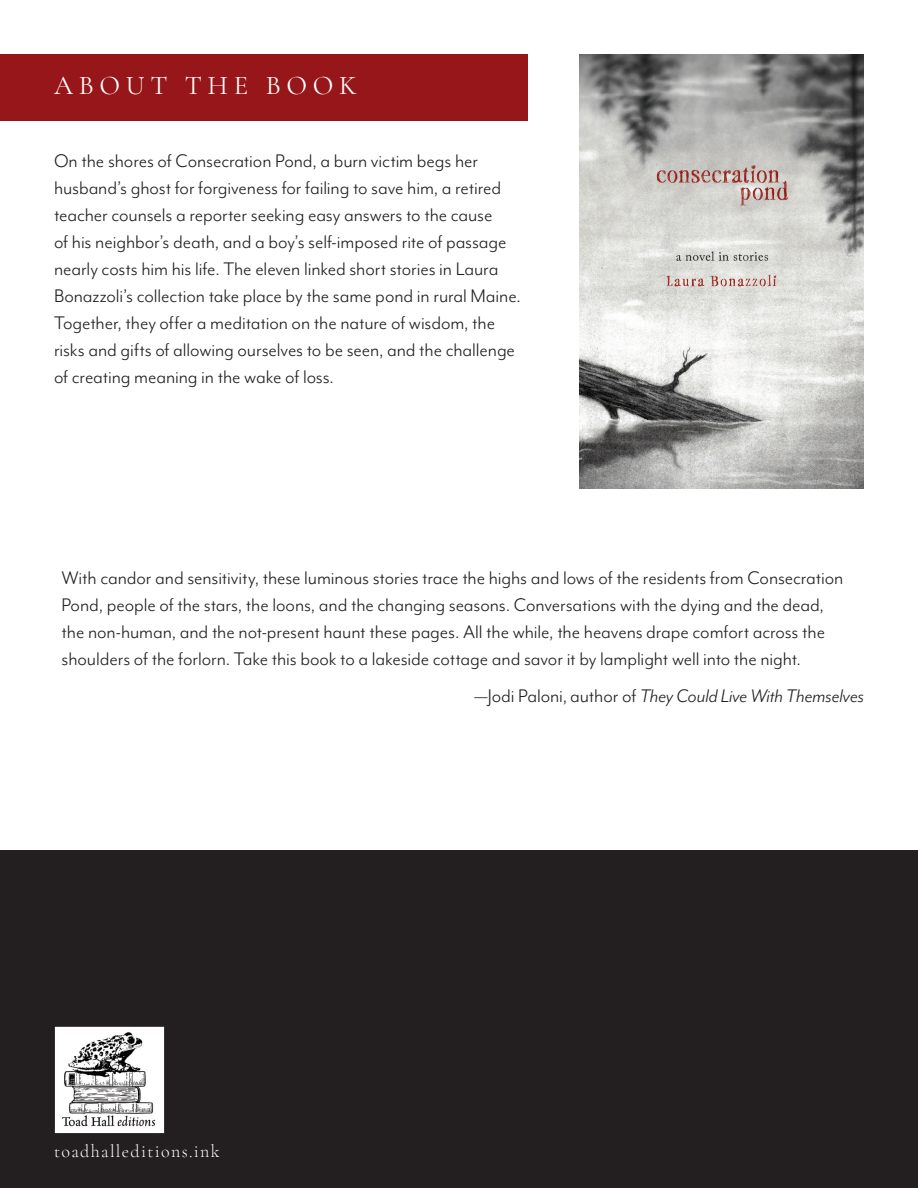
<style>
.page{position:relative;width:918px;height:1188px;background:#fff}
.page>*{position:absolute;margin:0;border:0;box-sizing:border-box;transform-origin:0 0}
.t1{font:27px "Cormorant Garamond";letter-spacing:.21em;color:#fff}
.Body_copy{font:21px/27px "Mr Eaves Mod OT";letter-spacing:-.005em;color:#231f20}
.Body_copy-2{font:italic 21px "Mr Eaves Mod OT";letter-spacing:-.005em;color:#231f20}
.t2{font:300 18px "Cormorant Garamond";letter-spacing:.075em;color:#fff}
.s1{font-style:normal}
</style>
<div class="page">
<div style="left:0;top:850px;width:918px;height:338px;background:#231f20"></div>
<div style="left:0;top:54px;width:527px;height:67px;background:#961619"></div>
<img style="left:580px;top:54px;width:284px;height:434px">
<img style="left:56px;top:1028px;width:107px;height:104px">
<div style="left:54px;top:1026px;width:111px;height:108px;border:1px solid #231f20"></div>
<p class="t1" style="left:54px;top:69px;width:304px">ABOUT THE BOOK</p>
<p class="Body_copy" style="left:54px;top:147px;width:468px">On the shores of Consecration Pond, a burn victim begs her husband’s ghost for forgiveness for failing to save him, a retired teacher counsels a reporter seeking easy answers to the cause<br>of his neighbor’s death, and a boy’s self-imposed rite of passage nearly costs him his life. The eleven linked short stories in Laura Bonazzoli’s collection take place by the same pond in rural Maine.<br>Together, they offer a meditation on the nature of wisdom, the risks and gifts of allowing ourselves to be seen, and the challenge of creating meaning in the wake of loss.</p>
<p class="Body_copy" style="left:62px;top:565px;width:783px">With candor and sensitivity, these luminous stories trace the highs and lows of the residents from Consecration Pond, people of the stars, the loons, and the changing seasons. Conversations with the dying and the dead, the non-human, and the not-present haunt these pages. All the while, the heavens drape comfort across the shoulders of the forlorn. Take this book to a lakeside cottage and savor it by lamplight well into the night.</p>
<p class="Body_copy-2" style="left:474px;top:685px;width:391px"><span class="s1">—Jodi Paloni, author of</span> They Could Live With Themselves</p>
<p class="t2" style="left:54px;top:1140px;width:167px">toadhalleditions.ink</p>
</div>
